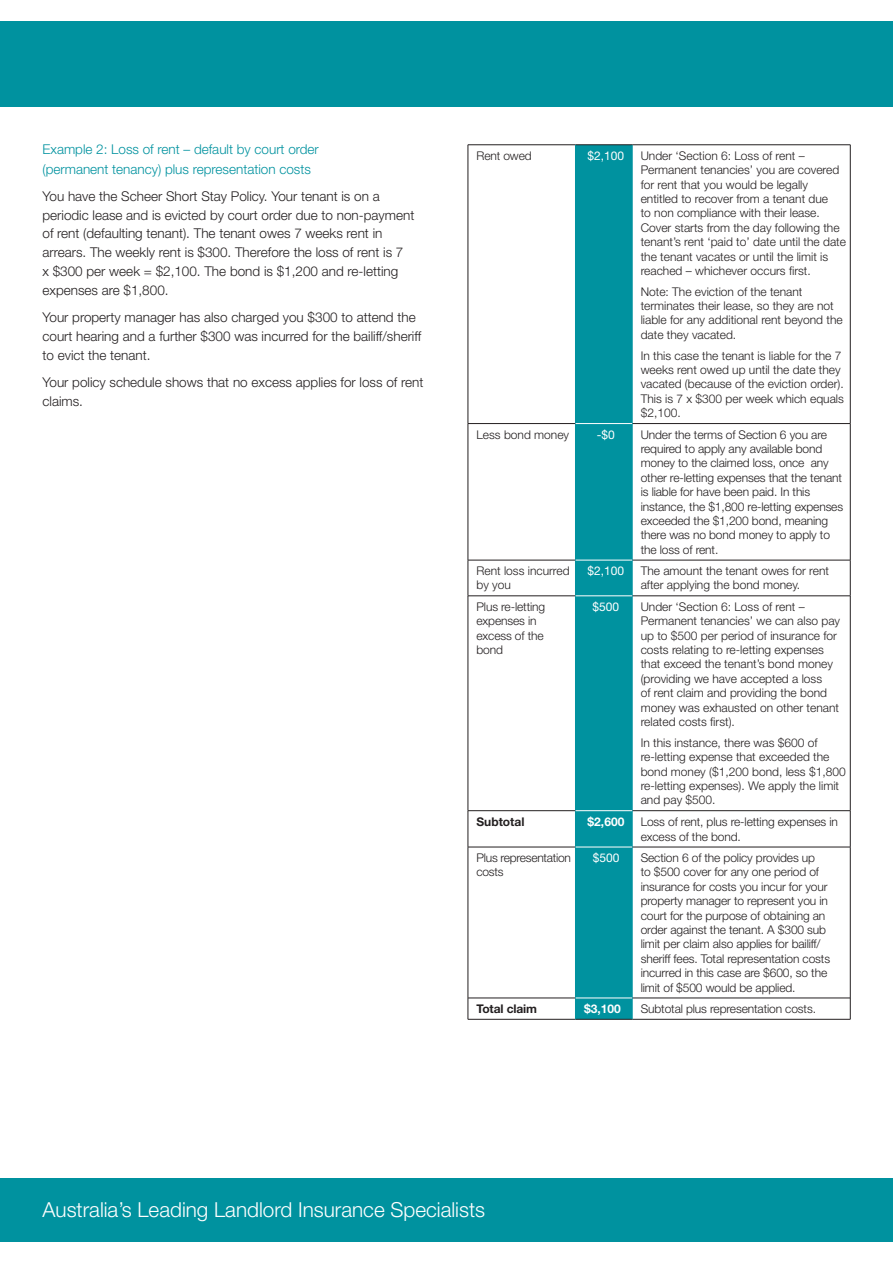
<style>
.page{position:relative;width:893px;height:1263px;background:#fff}
.page>*{position:absolute;margin:0;border:0;box-sizing:border-box;transform-origin:0 0}
.t1{font:300 20.7px "Helvetica Neue LT Std";color:#fff}
.t2{font:300 13.5px/18.8px "Helvetica Neue LT Std";color:#231f20}
.t3{font:300 13.5px/19.5px "Helvetica Neue LT Std";color:#00929f}
.t4{font:300 12px/14.4px "Helvetica Neue LT Std";color:#231f20}
.t5{font:12px "Helvetica Neue LT Std";color:#fff}
.t6{font:300 12px/14.4px "Helvetica Neue LT Std";letter-spacing:-.02em;color:#231f20}
.t7{font:700 12px "Helvetica Neue LT Std";letter-spacing:-.01em;color:#231f20}
.t8{font:700 12px "Helvetica Neue LT Std";color:#fff}
</style>
<div class="page">
<div style="left:0;top:21px;width:893px;height:85px;background:#00929f"></div>
<div style="left:0;top:1178px;width:893px;height:64px;background:#00929f"></div>
<div style="left:576px;top:145px;width:56px;height:874px;background:#00929f"></div>
<hr style="left:468px;top:144px;width:107px;height:1px;background:#231f20">
<hr style="left:575px;top:144px;width:57px;height:1px;background:#231f20">
<hr style="left:632px;top:144px;width:218px;height:1px;background:#231f20">
<hr style="left:468px;top:145px;width:1px;height:278px;background:#231f20">
<hr style="left:850px;top:145px;width:1px;height:278px;background:#231f20">
<hr style="left:468px;top:423px;width:107px;height:1px;background:#231f20">
<hr style="left:468px;top:424px;width:1px;height:136px;background:#231f20">
<hr style="left:632px;top:423px;width:218px;height:1px;background:#231f20">
<hr style="left:850px;top:424px;width:1px;height:136px;background:#231f20">
<hr style="left:468px;top:560px;width:107px;height:1px;background:#231f20">
<hr style="left:468px;top:560px;width:1px;height:36px;background:#231f20">
<hr style="left:632px;top:560px;width:218px;height:1px;background:#231f20">
<hr style="left:850px;top:560px;width:1px;height:36px;background:#231f20">
<hr style="left:468px;top:595px;width:107px;height:1px;background:#231f20">
<hr style="left:468px;top:596px;width:1px;height:214px;background:#231f20">
<hr style="left:632px;top:595px;width:218px;height:1px;background:#231f20">
<hr style="left:850px;top:596px;width:1px;height:214px;background:#231f20">
<hr style="left:468px;top:810px;width:107px;height:1px;background:#231f20">
<hr style="left:468px;top:811px;width:1px;height:36px;background:#231f20">
<hr style="left:632px;top:810px;width:218px;height:1px;background:#231f20">
<hr style="left:850px;top:811px;width:1px;height:36px;background:#231f20">
<hr style="left:468px;top:847px;width:107px;height:1px;background:#231f20">
<hr style="left:468px;top:847px;width:1px;height:151px;background:#231f20">
<hr style="left:632px;top:847px;width:218px;height:1px;background:#231f20">
<hr style="left:850px;top:847px;width:1px;height:151px;background:#231f20">
<svg style="left:468px;top:999px;width:1px;height:20px"></svg>
<svg style="left:850px;top:998px;width:1px;height:21px"></svg>
<hr style="left:468px;top:998px;width:107px;height:1px;background:#231f20">
<hr style="left:632px;top:998px;width:218px;height:1px;background:#231f20">
<hr style="left:468px;top:1019px;width:107px;height:1px;background:#231f20">
<hr style="left:575px;top:1019px;width:57px;height:1px;background:#231f20">
<hr style="left:632px;top:1019px;width:218px;height:1px;background:#231f20">
<hr style="left:575px;top:145px;width:1px;height:279px;background:#00929f">
<hr style="left:632px;top:145px;width:1px;height:279px;background:#00929f">
<hr style="left:575px;top:424px;width:1px;height:136px;background:#00929f">
<hr style="left:632px;top:424px;width:1px;height:136px;background:#00929f">
<hr style="left:575px;top:560px;width:1px;height:36px;background:#00929f">
<hr style="left:632px;top:560px;width:1px;height:36px;background:#00929f">
<hr style="left:575px;top:596px;width:1px;height:215px;background:#00929f">
<hr style="left:632px;top:596px;width:1px;height:215px;background:#00929f">
<hr style="left:575px;top:811px;width:1px;height:36px;background:#00929f">
<hr style="left:632px;top:811px;width:1px;height:36px;background:#00929f">
<hr style="left:575px;top:847px;width:1px;height:151px;background:#00929f">
<hr style="left:632px;top:847px;width:1px;height:151px;background:#00929f">
<svg style="left:575px;top:998px;width:1px;height:21px"></svg>
<svg style="left:632px;top:998px;width:1px;height:21px"></svg>
<hr style="left:576px;top:423px;width:56px;height:1px;background:#fff">
<hr style="left:576px;top:560px;width:56px;height:1px;background:#fff">
<hr style="left:576px;top:595px;width:56px;height:1px;background:#fff">
<hr style="left:576px;top:810px;width:56px;height:1px;background:#fff">
<hr style="left:576px;top:847px;width:56px;height:1px;background:#fff">
<hr style="left:576px;top:998px;width:56px;height:1px;background:#fff">
<p class="t3" style="left:43px;top:139px;width:278px">Example 2: Loss of rent – default by court order (permanent tenancy) plus representation costs</p>
<p class="t2" style="left:43px;top:186px;width:373px">You have the Scheer Short Stay Policy. Your tenant is on a periodic lease and is evicted by court order due to non-payment of rent (defaulting tenant). The tenant owes 7 weeks rent in arrears. The weekly rent is $300. Therefore the loss of rent is 7<br>x $300 per week = $2,100. The bond is $1,200 and re-letting expenses are $1,800.</p>
<p class="t2" style="left:43px;top:308px;width:380px">Your property manager has also charged you $300 to attend the court hearing and a further $300 was incurred for the bailiff/sheriff to evict the tenant.</p>
<p class="t2" style="left:43px;top:372px;width:382px">Your policy schedule shows that no excess applies for loss of rent claims.</p>
<p class="t4" style="left:476px;top:148px;width:57px">Rent owed</p>
<p class="t5" style="left:588px;top:148px;width:38px">$2,100</p>
<p class="t4" style="left:641px;top:148px;width:207px">Under ‘Section 6: Loss of rent – Permanent tenancies’ you are covered for rent that you would be legally entitled to recover from a tenant due<br>to non compliance with their lease.<br>Cover starts from the day following the tenant’s rent ‘paid to’ date until the date the tenant vacates or until the limit is reached – whichever occurs first.</p>
<p class="t4" style="left:641px;top:284px;width:204px">Note: The eviction of the tenant terminates their lease, so they are not liable for any additional rent beyond the date they vacated.</p>
<p class="t4" style="left:641px;top:348px;width:205px">In this case the tenant is liable for the 7 weeks rent owed up until the date they vacated (because of the eviction order).<br>This is 7 x $300 per week which equals $2,100.</p>
<p class="t4" style="left:476px;top:427px;width:94px">Less bond money</p>
<p class="t5" style="left:597px;top:427px;width:20px">-$0</p>
<p class="t4" style="left:641px;top:427px;width:204px">Under the terms of Section 6 you are required to apply any available bond money to the claimed loss, once any other re-letting expenses that the tenant is liable for have been paid. In this instance, the $1,800 re-letting expenses exceeded the $1,200 bond, meaning there was no bond money to apply to the loss of rent.</p>
<p class="t4" style="left:476px;top:563px;width:95px">Rent loss incurred by you</p>
<p class="t5" style="left:588px;top:564px;width:38px">$2,100</p>
<p class="t4" style="left:641px;top:563px;width:190px">The amount the tenant owes for rent after applying the bond money.</p>
<p class="t4" style="left:476px;top:599px;width:70px">Plus re-letting expenses in excess of the bond</p>
<p class="t5" style="left:593px;top:599px;width:28px">$500</p>
<p class="t4" style="left:641px;top:599px;width:201px">Under ‘Section 6: Loss of rent – Permanent tenancies’ we can also pay up to $500 per period of insurance for costs relating to re-letting expenses that exceed the tenant’s bond money (providing we have accepted a loss<br>of rent claim and providing the bond money was exhausted on other tenant related costs first).</p>
<p class="t4" style="left:641px;top:735px;width:206px">In this instance, there was $600 of re-letting expense that exceeded the bond money ($1,200 bond, less $1,800 re-letting expenses). We apply the limit and pay $500.</p>
<p class="t7" style="left:476px;top:814px;width:49px">Subtotal</p>
<p class="t8" style="left:588px;top:814px;width:38px">$2,600</p>
<p class="t4" style="left:641px;top:814px;width:199px;line-height:15px">Loss of rent, plus re-letting expenses in excess of the bond.</p>
<p class="t6" style="left:476px;top:850px;width:96px">Plus representation costs</p>
<p class="t5" style="left:593px;top:850px;width:28px">$500</p>
<p class="t4" style="left:641px;top:850px;width:191px">Section 6 of the policy provides up<br>to $500 cover for any one period of insurance for costs you incur for your property manager to represent you in court for the purpose of obtaining an order against the tenant. A $300 sub limit per claim also applies for bailiff/ sheriff fees. Total representation costs incurred in this case are $600, so the limit of $500 would be applied.</p>
<p class="t7" style="left:476px;top:1001px;width:62px">Total claim</p>
<p class="t8" style="left:584px;top:1001px;width:38px">$3,100</p>
<p class="t4" style="left:641px;top:1001px;width:177px">Subtotal plus representation costs.</p>
<h1 class="t1" style="left:43px;top:1197px;width:444px">Australia’s Leading Landlord Insurance Specialists</h1>
</div>
